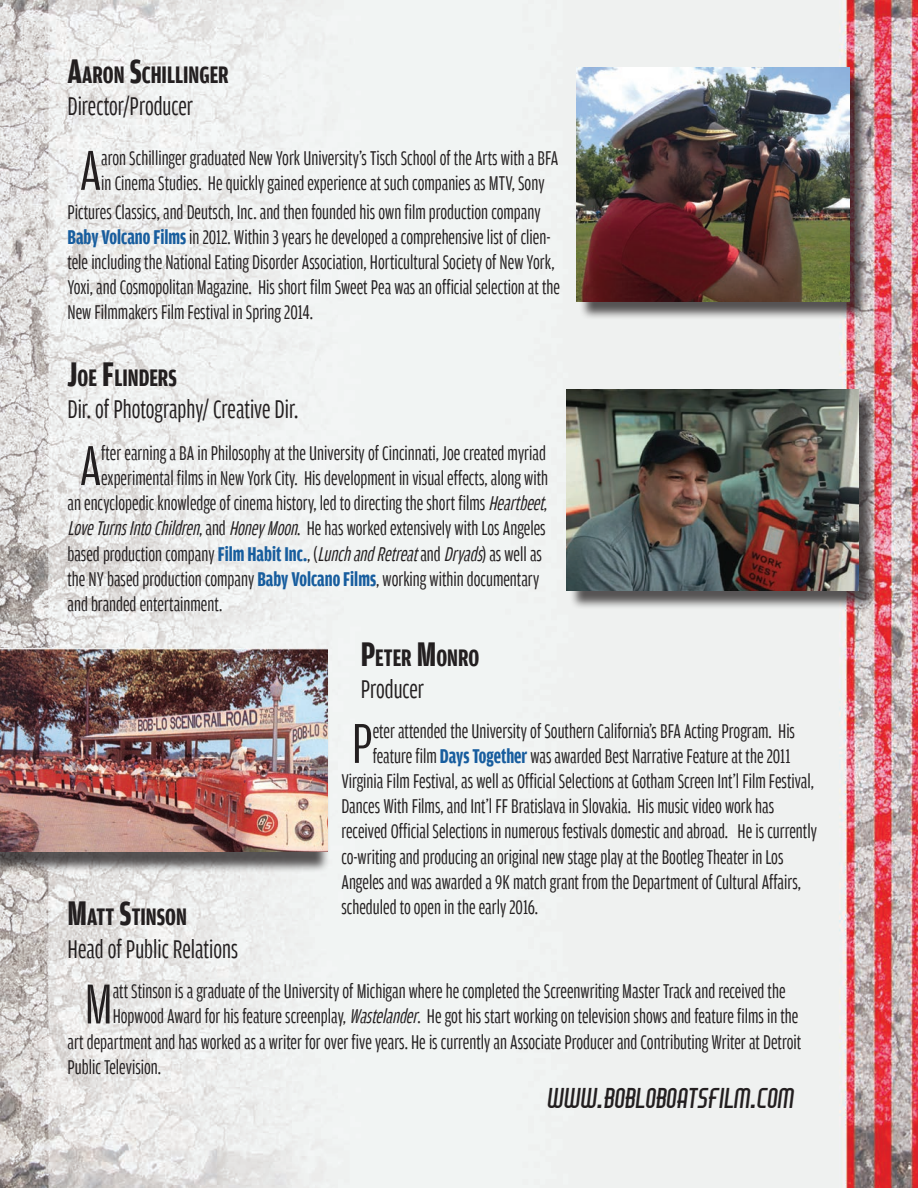
<style>
.page{position:relative;width:918px;height:1188px;background:#fff}
.page>*{position:absolute;margin:0;border:0;box-sizing:border-box;transform-origin:0 0}
.t1{font:59.7px "Amplitude Comp";color:#231f20}
.t2{font:27px "Amplitude Comp";color:#231f20}
.t3{font:700 25.2px "Amplitude Comp";color:#231f20}
.t4{font:25.2px "Air Americana";color:#231f20}
.t5{font:21px/25.2px "Amplitude Comp";color:#231f20}
.s1{font-size:36px}
.s2{font-weight:700;color:#175d9e}
.s3{font-style:italic}
</style>
<div class="page">
<img style="left:0;top:0;width:918px;height:1188px">
<div style="left:579px;top:70px;width:290px;height:250px;background:#231f20;opacity:.75"></div>
<img style="left:576px;top:68px;width:274px;height:234px">
<div style="left:569px;top:391px;width:308px;height:218px;background:#231f20;opacity:.75"></div>
<img style="left:566px;top:389px;width:292px;height:202px">
<div style="left:0;top:654px;width:330px;height:220px;background:#231f20;opacity:.75"></div>
<img style="left:1px;top:649px;width:327px;height:202px">
<p class="t3" style="left:68px;top:61px;width:163px"><span class="s1">A</span>ARON <span class="s1">S</span>CHILLINGER</p>
<p class="t2" style="left:68px;top:92px;width:127px">Director/Producer</p>
<h1 class="t1" style="left:80px;top:139px;width:23px">A</h1>
<p class="t5" style="left:101px;top:145px;width:459px">aron Schillinger graduated New York University's Tisch School of the Arts with a BFA in Cinema Studies. He quickly gained experience at such companies as MTV, Sony</p>
<p class="t5" style="left:67px;top:199px;width:494px">Pictures Classics, and Deutsch, Inc. and then founded his own film production company <span class="s2">Baby Volcano Films</span> in 2012. Within 3 years he developed a comprehensive list of clien&shy;tele including the National Eating Disorder Association, Horticultural Society of New York, Yoxi, and Cosmopolitan Magazine. His short film Sweet Pea was an official selection at the New Filmmakers Film Festival in Spring 2014.</p>
<p class="t3" style="left:68px;top:364px;width:111px"><span class="s1">J</span>OE <span class="s1">F</span>LINDERS</p>
<p class="t2" style="left:68px;top:395px;width:232px">Dir. of Photography/ Creative Dir.</p>
<h1 class="t1" style="left:80px;top:434px;width:23px">A</h1>
<p class="t5" style="left:101px;top:440px;width:446px">fter earning a BA in Philosophy at the University of Cincinnati, Joe created myriad</p>
<p class="t5" style="left:101px;top:466px;width:448px">experimental films in New York City. His development in visual effects, along with</p>
<p class="t5" style="left:67px;top:491px;width:483px">an encyclopedic knowledge of cinema history, led to directing the short films <span class="s3">Heartbeet</span>,</p>
<p class="t5" style="left:68px;top:516px;width:480px"><span class="s3">LoveTurnsIntoChildren</span>, and <span class="s3">HoneyMoon</span>. He has worked extensively with Los Angeles</p>
<p class="t5" style="left:67px;top:541px;width:476px">based production company <span class="s2">Film Habit Inc.</span>, (<span class="s3">LunchandRetreat</span>and <span class="s3">Dryads</span>) as well as</p>
<p class="t5" style="left:68px;top:566px;width:473px">the NY based production company <span class="s2">Baby Volcano Films</span>, working within documentary</p>
<p class="t5" style="left:68px;top:592px;width:156px">and branded entertainment.</p>
<p class="t3" style="left:361px;top:644px;width:120px"><span class="s1">P</span>ETER <span class="s1">M</span>ONRO</p>
<p class="t2" style="left:361px;top:675px;width:65px">Producer</p>
<h1 class="t1" style="left:352px;top:712px;width:22px">P</h1>
<p class="t5" style="left:373px;top:718px;width:424px">eter attended the University of Southern California's BFA Acting Program. His</p>
<p class="t5" style="left:373px;top:743px;width:419px">feature film <span class="s2">Days Together</span> was awarded Best Narrative Feature at the 2011</p>
<p class="t5" style="left:341px;top:769px;width:474px">Virginia Film Festival, as well as Official Selections at Gotham Screen Int'l Film Festival,</p>
<p class="t5" style="left:341px;top:794px;width:434px">Dances With Films, and Int'l FF Bratislava in Slovakia. His music video work has</p>
<p class="t5" style="left:341px;top:819px;width:477px">received Official Selections in numerous festivals domestic and abroad. He is currently</p>
<p class="t5" style="left:341px;top:844px;width:444px">co-writing and producing an original new stage play at the Bootleg Theater in Los</p>
<p class="t5" style="left:341px;top:869px;width:461px">Angeles and was awarded a 9K match grant from the Department of Cultural Affairs,</p>
<p class="t5" style="left:341px;top:895px;width:198px">scheduled to open in the early 2016.</p>
<p class="t3" style="left:68px;top:903px;width:121px"><span class="s1">M</span>ATT <span class="s1">S</span>TINSON</p>
<p class="t2" style="left:68px;top:935px;width:172px">Head of Public Relations</p>
<h1 class="t1" style="left:85px;top:973px;width:30px">M</h1>
<p class="t5" style="left:113px;top:979px;width:674px">att Stinson is a graduate of the University of Michigan where he completed the Screenwriting Master Track and received the</p>
<p class="t5" style="left:113px;top:1004px;width:687px">Hopwood Award for his feature screenplay, <span class="s3">Wastelander</span>. He got his start working on television shows and feature films in the</p>
<p class="t5" style="left:68px;top:1029px;width:735px">art department and has worked as a writer for over five years. He is currently an Associate Producer and Contributing Writer at Detroit</p>
<p class="t5" style="left:68px;top:1054px;width:95px">Public Television.</p>
<p class="t4" style="left:548px;top:1090px;width:248px">WWW<span class="s1">.</span>BOBLOBOATSFILM<span class="s1">.</span>COM</p>
</div>
